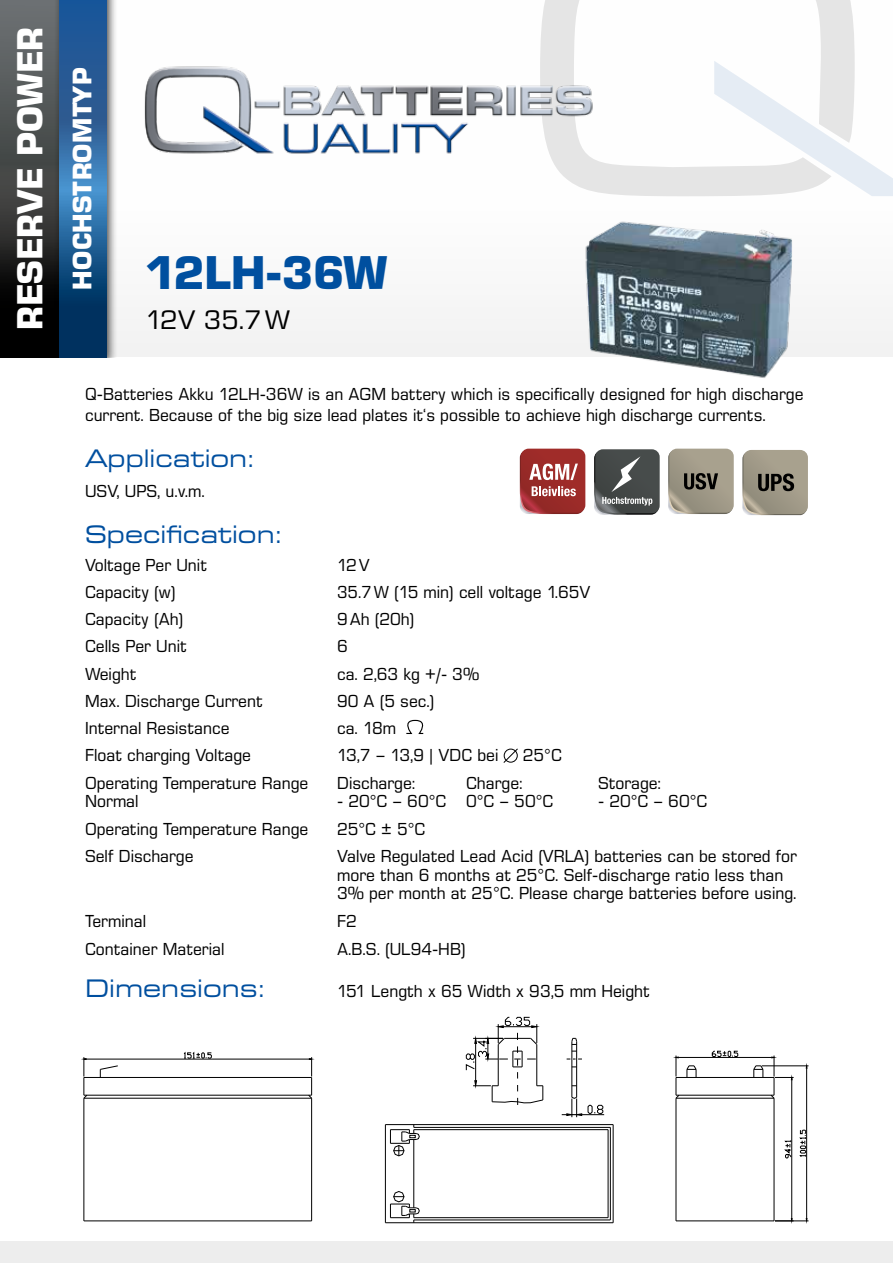
<style>
.page{position:relative;width:893px;height:1263px;background:#fff}
.page>*{position:absolute;margin:0;border:0;box-sizing:border-box;transform-origin:0 0}
.t1{font:700 45px "Eurostile SB";color:#004f9f}
.t2{font:700 34.5px "Eurostile SB";color:#fff}
.t3{font:700 25.5px "Eurostile SB";letter-spacing:.015em;color:#fff}
.t4{font:25.5px "Eurostile SB";color:#000}
.t5{font:24px "Eurostile SB Extend";color:#004f9f;scale:.95 1}
.t6{font:16.5px/18.8px "Eurostile SB";color:#000;scale:.95 1}
.t7{font:16.5px "Eurostile SB";color:#000;scale:.93 1}
</style>
<div class="page">
<svg style="left:520px;top:449px;width:65px;height:65px;background:#ac504e"></svg>
<svg style="left:668px;top:449px;width:66px;height:65px;background:#979181"></svg>
<svg style="left:594px;top:449px;width:66px;height:66px;background:#5d6160"></svg>
<svg style="left:742px;top:450px;width:66px;height:65px;background:#969080"></svg>
<svg style="left:406px;top:719px;width:18px;height:16px"></svg>
<svg style="left:503px;top:748px;width:15px;height:15px"></svg>
<hr style="left:414px;top:1220px;width:196px;height:1px;background:#000">
<hr style="left:414px;top:1127px;width:196px;height:1px;background:#000">
<hr style="left:414px;top:1217px;width:194px;height:1px;background:#000">
<hr style="left:385px;top:1222px;width:228px;height:1px;background:#000">
<hr style="left:385px;top:1124px;width:228px;height:1px;background:#000">
<hr style="left:414px;top:1129px;width:194px;height:1px;background:#000">
<hr style="left:84px;top:1098px;width:1px;height:123px;background:#000">
<hr style="left:311px;top:1098px;width:1px;height:123px;background:#000">
<hr style="left:84px;top:1220px;width:228px;height:1px;background:#000">
<hr style="left:385px;top:1124px;width:1px;height:99px;background:#000">
<hr style="left:413px;top:1139px;width:1px;height:69px;background:#000">
<svg style="left:390px;top:1191px;width:30px;height:32px"></svg>
<svg style="left:390px;top:1124px;width:30px;height:32px"></svg>
<hr style="left:84px;top:1098px;width:228px;height:1px;background:#000">
<hr style="left:84px;top:1095px;width:228px;height:1px;background:#000">
<hr style="left:84px;top:1077px;width:228px;height:1px;background:#000">
<hr style="left:86px;top:1059px;width:223px;height:1px;background:#000">
<svg style="left:184px;top:1052px;width:28px;height:7px"></svg>
<svg style="left:83px;top:1057px;width:4px;height:42px"></svg>
<svg style="left:100px;top:1065px;width:18px;height:12px"></svg>
<svg style="left:308px;top:1057px;width:5px;height:42px"></svg>
<hr style="left:572px;top:1041px;width:1px;height:56px;background:#000">
<hr style="left:576px;top:1041px;width:1px;height:56px;background:#000">
<svg style="left:562px;top:1097px;width:42px;height:20px"></svg>
<svg style="left:567px;top:1059px;width:15px;height:1px"></svg>
<svg style="left:466px;top:1017px;width:78px;height:88px"></svg>
<svg style="left:571px;top:1038px;width:6px;height:7px"></svg>
<hr style="left:676px;top:1098px;width:1px;height:123px;background:#000">
<hr style="left:774px;top:1098px;width:1px;height:123px;background:#000">
<hr style="left:762px;top:1065px;width:46px;height:1px;background:#000">
<hr style="left:775px;top:1220px;width:33px;height:1px;background:#000">
<hr style="left:806px;top:1068px;width:1px;height:150px;background:#000">
<svg style="left:800px;top:1130px;width:6px;height:27px"></svg>
<hr style="left:791px;top:1080px;width:1px;height:138px;background:#000">
<svg style="left:784px;top:1140px;width:7px;height:18px"></svg>
<svg style="left:774px;top:1218px;width:20px;height:3px"></svg>
<hr style="left:676px;top:1220px;width:98px;height:1px;background:#000">
<hr style="left:610px;top:1127px;width:1px;height:93px;background:#000">
<hr style="left:613px;top:1124px;width:1px;height:99px;background:#000">
<hr style="left:608px;top:1130px;width:1px;height:88px;background:#000">
<hr style="left:676px;top:1098px;width:98px;height:1px;background:#000">
<hr style="left:676px;top:1095px;width:98px;height:1px;background:#000">
<hr style="left:676px;top:1077px;width:98px;height:1px;background:#000">
<hr style="left:678px;top:1057px;width:94px;height:1px;background:#000">
<svg style="left:712px;top:1051px;width:26px;height:6px"></svg>
<svg style="left:675px;top:1055px;width:4px;height:44px"></svg>
<svg style="left:686px;top:1065px;width:11px;height:12px"></svg>
<svg style="left:770px;top:1055px;width:24px;height:44px"></svg>
<svg style="left:753px;top:1065px;width:11px;height:12px"></svg>
<div style="left:0;top:1242px;width:893px;height:21px;background:#ededed"></div>
<svg style="left:540px;top:0;width:315px;height:61px"></svg>
<svg style="left:714px;top:61px;width:179px;height:135px"></svg>
<img style="left:144px;top:59px;width:479px;height:95px">
<svg style="left:0;top:0;width:53px;height:357px;background:#393b3b"></svg>
<div style="left:53px;top:0;width:65px;height:357px;background:#000;opacity:.75"></div>
<svg style="left:59px;top:0;width:47px;height:357px;background:#215a92"></svg>
<img style="left:494px;top:148px;width:366px;height:230px">
<h2 class="t2" style="left:9px;top:330px;width:304px;rotate:-90deg">RESERVE POWER</h2>
<h3 class="t3" style="left:67px;top:290px;width:224px;rotate:-90deg">HOCHSTROMTYP</h3>
<h1 class="t1" style="left:146px;top:245px;width:243px">12LH-36W</h1>
<h3 class="t4" style="left:146px;top:305px;width:146px">12V 35.7W</h3>
<p class="t6" style="left:85px;top:383px;width:758px;line-height:21px">Q-Batteries Akku 12LH-36W is an AGM battery which is specifically designed for high discharge current. Because of the big size lead plates it‘s possible to achieve high discharge currents.</p>
<h3 class="t5" style="left:85px;top:445px;width:179px">Application:</h3>
<p class="t6" style="left:85px;top:482px;width:127px">USV, UPS, u.v.m.</p>
<h3 class="t5" style="left:85px;top:521px;width:208px">Specification:</h3>
<p class="t6" style="left:85px;top:555px;width:130px">Voltage Per Unit</p>
<p class="t6" style="left:337px;top:555px;width:36px">12V</p>
<p class="t6" style="left:85px;top:583px;width:97px">Capacity (w)</p>
<p class="t7" style="left:337px;top:582px;width:274px">35.7W (15 min) cell voltage 1.65V</p>
<p class="t6" style="left:85px;top:610px;width:105px">Capacity (Ah)</p>
<p class="t6" style="left:337px;top:610px;width:83px">9Ah (20h)</p>
<p class="t6" style="left:85px;top:637px;width:109px">Cells Per Unit</p>
<p class="t6" style="left:337px;top:637px;width:13px">6</p>
<p class="t6" style="left:85px;top:664px;width:56px">Weight</p>
<p class="t6" style="left:337px;top:664px;width:151px">ca. 2,63 kg +/- 3%</p>
<p class="t6" style="left:85px;top:692px;width:189px">Max. Discharge Current</p>
<p class="t6" style="left:337px;top:692px;width:104px">90 A (5 sec.)</p>
<p class="t6" style="left:85px;top:719px;width:154px">Internal Resistance</p>
<p class="t6" style="left:337px;top:719px;width:64px">ca. 18m</p>
<p class="t6" style="left:85px;top:746px;width:176px">Float charging Voltage</p>
<p class="t6" style="left:337px;top:746px;width:171px">13,7 – 13,9 | VDC bei</p>
<p class="t6" style="left:523px;top:746px;width:43px">25°C</p>
<p class="t6" style="left:85px;top:773px;width:237px">Operating Temperature Range</p>
<p class="t6" style="left:337px;top:773px;width:84px">Discharge:</p>
<p class="t6" style="left:466px;top:773px;width:61px">Charge:</p>
<p class="t6" style="left:598px;top:773px;width:68px">Storage:</p>
<p class="t6" style="left:85px;top:792px;width:58px">Normal</p>
<p class="t6" style="left:337px;top:792px;width:229px">- 20°C – 60°C 0°C – 50°C</p>
<p class="t6" style="left:598px;top:792px;width:117px">- 20°C – 60°C</p>
<p class="t6" style="left:85px;top:819px;width:237px">Operating Temperature Range</p>
<p class="t6" style="left:337px;top:819px;width:94px">25°C ± 5°C</p>
<p class="t6" style="left:85px;top:847px;width:116px">Self Discharge</p>
<p class="t6" style="left:337px;top:847px;width:486px">Valve Regulated Lead Acid (VRLA) batteries can be stored for more than 6 months at 25°C. Self-discharge ratio less than<br>3% per month at 25°C. Please charge batteries before using.</p>
<p class="t6" style="left:85px;top:911px;width:66px">Terminal</p>
<p class="t6" style="left:337px;top:911px;width:22px">F2</p>
<p class="t6" style="left:85px;top:939px;width:148px">Container Material</p>
<p class="t6" style="left:337px;top:939px;width:137px">A.B.S. (UL94-HB)</p>
<h3 class="t5" style="left:85px;top:975px;width:190px">Dimensions:</h3>
<p class="t6" style="left:337px;top:982px;width:331px">151 Length x 65 Width x 93,5 mm Height</p>
</div>
